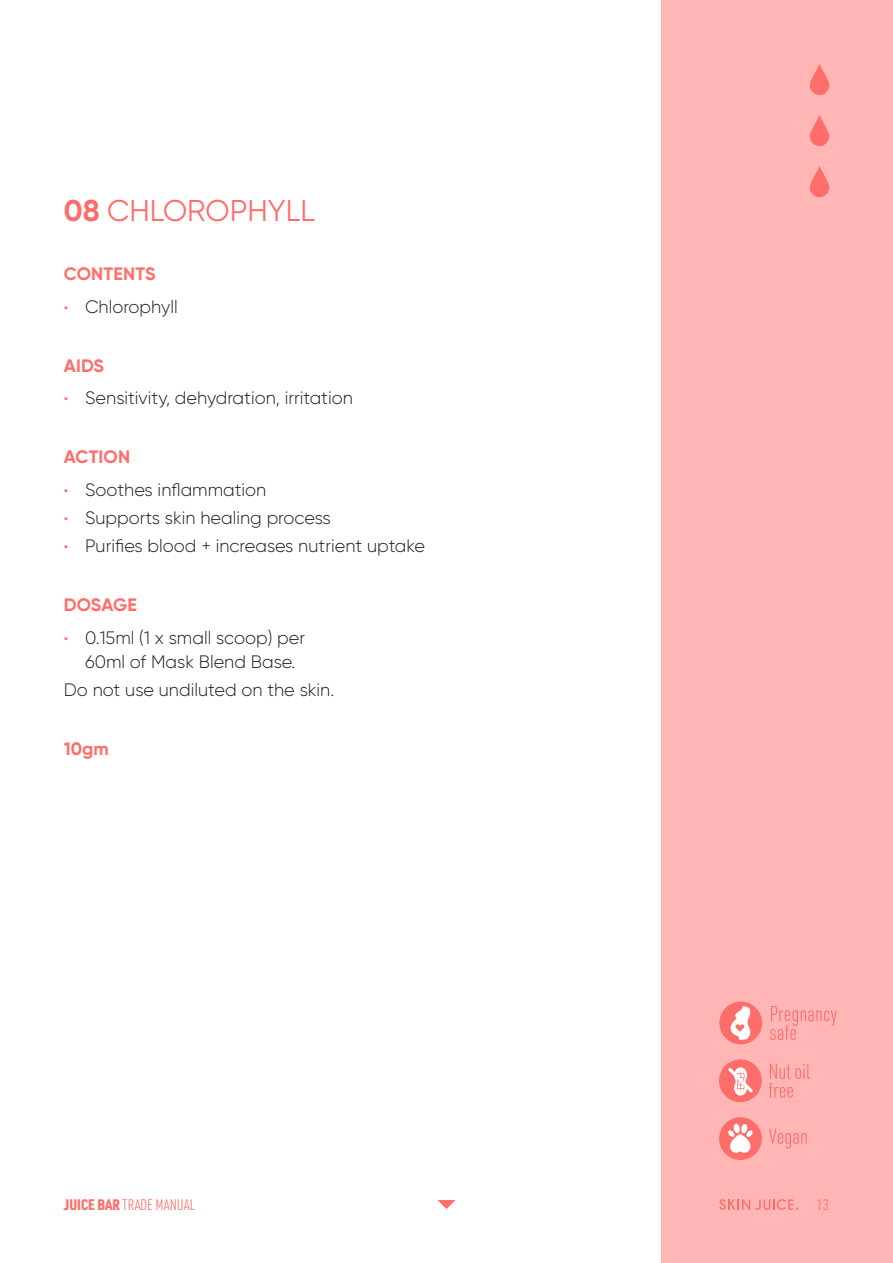
<style>
.page{position:relative;width:893px;height:1263px;background:#fff}
.page>*{position:absolute;margin:0;border:0;box-sizing:border-box;transform-origin:0 0}
.T_BC{font:30px "Gilroy";color:#ff6d6a}
.T_BC-2{font:300 18px/24px "Gilroy";color:#231f20}
.T_BC-3{font:700 18px "Gilroy";letter-spacing:.01em;color:#ff6d6a}
.t1{font:300 15px "URWDIN Cond";color:#ff6d6a}
.s1{font-weight:700}
.s2{font-weight:400;font-size:15px;color:#ff6d6a}
.s3{font-weight:900}
</style>
<div class="page">
<div style="left:661px;top:0;width:232px;height:1263px;background:#ffb6b4"></div>
<svg style="left:810px;top:115px;width:19px;height:31px"></svg>
<svg style="left:810px;top:166px;width:19px;height:31px"></svg>
<svg style="left:810px;top:64px;width:19px;height:31px"></svg>
<svg style="left:719px;top:1199px;width:79px;height:11px"></svg>
<svg style="left:437px;top:1200px;width:18px;height:9px"></svg>
<svg style="left:719px;top:1117px;width:43px;height:43px"></svg>
<svg style="left:769px;top:1129px;width:38px;height:19px"></svg>
<div style="left:719px;top:1001px;width:43px;height:44px;background:#ff6d6a;border-radius:50%"></div>
<svg style="left:730px;top:1006px;width:21px;height:34px"></svg>
<svg style="left:770px;top:1006px;width:67px;height:34px"></svg>
<svg style="left:769px;top:1064px;width:41px;height:34px"></svg>
<svg style="left:719px;top:1059px;width:43px;height:43px"></svg>
<p class="T_BC" style="left:64px;top:192px;width:253px"><span class="s1">08</span> CHLOROPHYLL</p>
<p class="T_BC-3" style="left:64px;top:263px;width:93px">CONTENTS</p>
<p class="T_BC-2" style="left:64px;top:294px;width:115px"><span class="s2">•</span> Chlorophyll</p>
<p class="T_BC-3" style="left:64px;top:354px;width:42px">AIDS</p>
<p class="T_BC-2" style="left:64px;top:386px;width:291px"><span class="s2">•</span> Sensitivity, dehydration, irritation</p>
<p class="T_BC-3" style="left:64px;top:446px;width:68px">ACTION</p>
<p class="T_BC-2" style="left:64px;top:477px;width:204px"><span class="s2">•</span> Soothes inflammation</p>
<p class="T_BC-2" style="left:64px;top:506px;width:268px"><span class="s2">•</span> Supports skin healing process</p>
<p class="T_BC-2" style="left:64px;top:534px;width:363px"><span class="s2">•</span> Purifies blood + increases nutrient uptake</p>
<p class="T_BC-3" style="left:64px;top:594px;width:75px">DOSAGE</p>
<p class="T_BC-2" style="left:85px;top:625px;width:222px;text-indent:-21px"><span class="s2">•</span> 0.15ml (1 x small scoop) per<br>60ml of Mask Blend Base.</p>
<p class="T_BC-2" style="left:64px;top:678px;width:272px">Do not use undiluted on the skin.</p>
<p class="T_BC-3" style="left:64px;top:738px;width:46px">10gm</p>
<p class="t1" style="left:64px;top:1195px;width:133px"><span class="s3">JUICE BAR</span> TRADE MANUAL</p>
<p class="t1" style="left:817px;top:1195px;width:14px">13</p>
</div>
